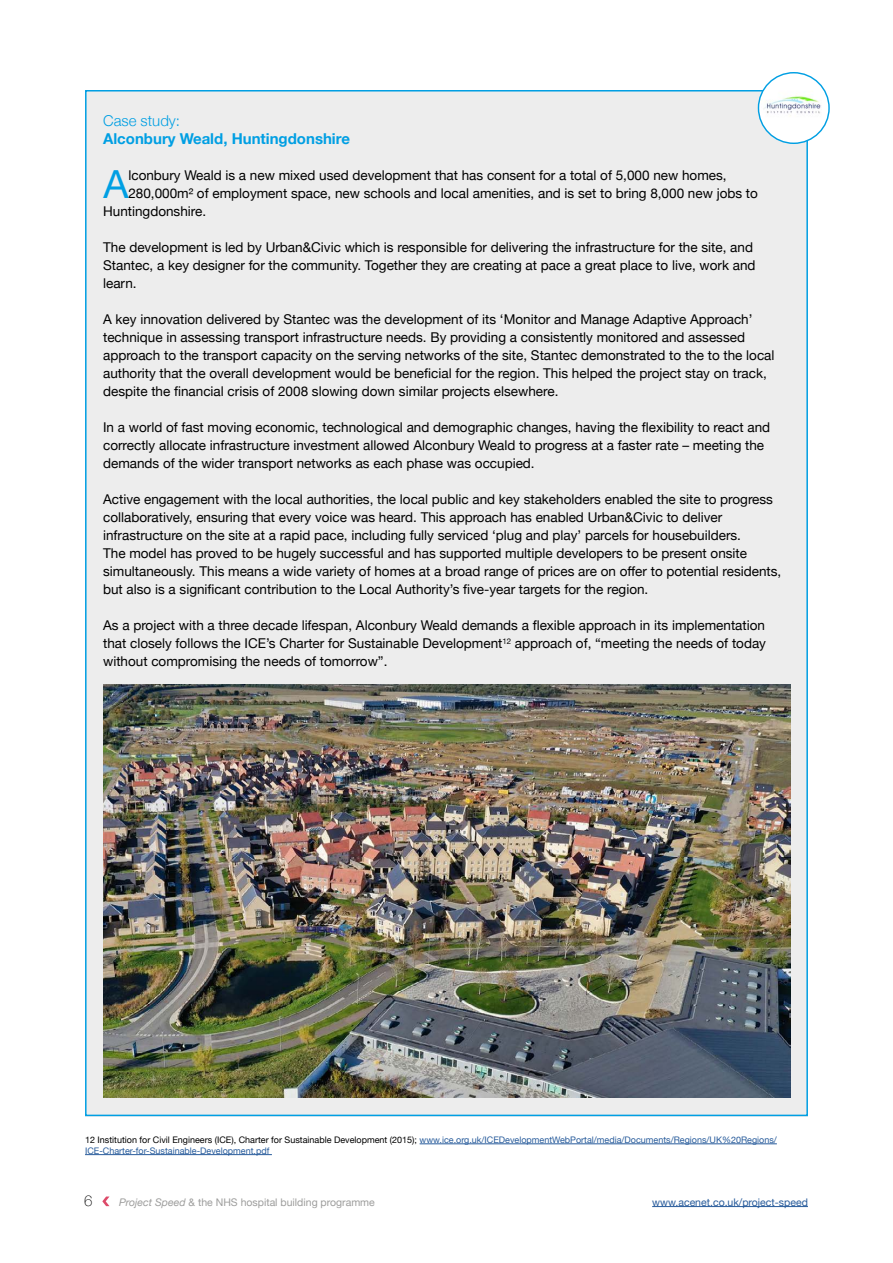
<style>
.page{position:relative;width:893px;height:1263px;background:#fff}
.page>*{position:absolute;margin:0;border:0;box-sizing:border-box;transform-origin:0 0}
.t1{font:38.7px "Helvetica Neue";color:#009fe3}
.t2{font:700 15px "Helvetica Neue";color:#009fe3}
.t3{font:300 15px "Helvetica Neue";color:#009fe3}
.t4{font:100 15px "Helvetica Neue";color:#000}
.t5{font:13.5px/18px "Helvetica Neue";color:#000}
.t6{font:10.5px "Helvetica Neue";color:#9d9d9c}
.t7{font:10.5px "Helvetica Neue";color:#275b9b}
.t8{font:9px/10.8px "Helvetica Neue";color:#275b9b}
.s1{color:#000}
.s2{font-style:italic}
</style>
<div class="page">
<hr style="left:652px;top:1206px;width:156px;height:1px;background:#275b9b">
<svg style="left:102px;top:1196px;width:7px;height:10px"></svg>
<div style="left:85px;top:90px;width:723px;height:1026px;background:#ededed"></div>
<img style="left:103px;top:684px;width:688px;height:414px">
<svg style="left:758px;top:73px;width:71px;height:70px"></svg>
<img style="left:761px;top:82px;width:68px;height:52px">
<div style="left:758px;top:72px;width:72px;height:72px;border:1px solid #009fe3;border-radius:50%"></div>
<hr style="left:420px;top:1143px;width:357px;height:1px;background:#275b9b">
<hr style="left:85px;top:1154px;width:187px;height:1px;background:#275b9b">
<p class="t3" style="left:103px;top:111px;width:78px">Case study:</p>
<p class="t2" style="left:103px;top:127px;width:248px">Alconbury Weald, Huntingdonshire</p>
<h1 class="t1" style="left:103px;top:156px;width:27px">A</h1>
<p class="t5" style="left:128px;top:167px;width:600px">lconbury Weald is a new mixed used development that has consent for a total of 5,000 new homes,</p>
<p class="t5" style="left:128px;top:185px;width:631px">280,000m² of employment space, new schools and local amenities, and is set to bring 8,000 new jobs to</p>
<p class="t5" style="left:103px;top:203px;width:105px">Huntingdonshire.</p>
<p class="t5" style="left:103px;top:239px;width:654px">The development is led by Urban&amp;Civic which is responsible for delivering the infrastructure for the site, and<br>Stantec, a key designer for the community. Together they are creating at pace a great place to live, work and learn.</p>
<p class="t5" style="left:103px;top:311px;width:673px">A key innovation delivered by Stantec was the development of its ‘Monitor and Manage Adaptive Approach’ technique in assessing transport infrastructure needs. By providing a consistently monitored and assessed approach to the transport capacity on the serving networks of the site, Stantec demonstrated to the to the local authority that the overall development would be beneficial for the region. This helped the project stay on track, despite the financial crisis of 2008 slowing down similar projects elsewhere.</p>
<p class="t5" style="left:103px;top:419px;width:669px">In a world of fast moving economic, technological and demographic changes, having the flexibility to react and correctly allocate infrastructure investment allowed Alconbury Weald to progress at a faster rate – meeting the demands of the wider transport networks as each phase was occupied.</p>
<p class="t5" style="left:103px;top:491px;width:680px">Active engagement with the local authorities, the local public and key stakeholders enabled the site to progress collaboratively, ensuring that every voice was heard. This approach has enabled Urban&amp;Civic to deliver infrastructure on the site at a rapid pace, including fully serviced ‘plug and play’ parcels for housebuilders.<br>The model has proved to be hugely successful and has supported multiple developers to be present onsite simultaneously. This means a wide variety of homes at a broad range of prices are on offer to potential residents, but also is a significant contribution to the Local Authority’s five-year targets for the region.</p>
<p class="t5" style="left:103px;top:617px;width:664px;text-align:justify">As a project with a three decade lifespan, Alconbury Weald demands a flexible approach in its implementation that closely follows the ICE’s Charter for Sustainable Development<sup>12</sup> approach of, “meeting the needs of today without compromising the needs of tomorrow”.</p>
<p class="t8" style="left:85px;top:1135px;width:693px"><span class="s1">12 Institution for Civil Engineers (ICE), Charter for Sustainable Development (2015);</span> www.ice.org.uk/ICEDevelopmentWebPortal/media/Documents/Regions/UK%20Regions/<br>ICE-Charter-for-Sustainable-Development.pdf</p>
<p class="t4" style="left:84px;top:1189px;width:10px">6</p>
<p class="t6" style="left:119px;top:1194px;width:257px"><span class="s2">Project Speed</span> &amp; the NHS hospital building programme</p>
<p class="t7" style="left:652px;top:1194px;width:157px">www.acenet.co.uk/project-speed</p>
</div>
